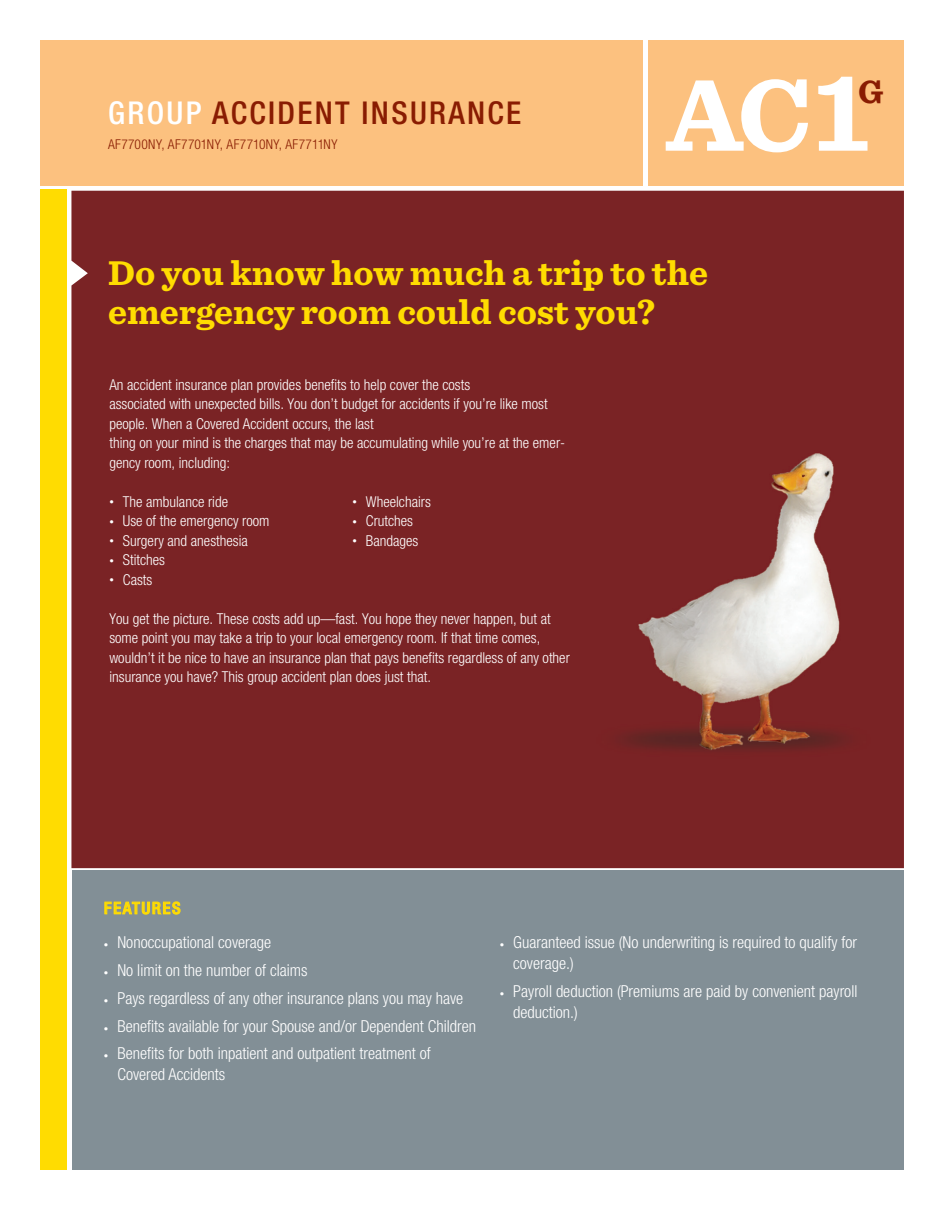
<style>
.page{position:relative;width:945px;height:1215px;background:#fff}
.page>*{position:absolute;margin:0;border:0;box-sizing:border-box;transform-origin:0 0}
.t1{font:700 106.05px "Sentinel";color:#fff}
.t2{font:700 36px/39px "Sentinel";color:#ffdc01}
.t3{font:700 33.6px "Sentinel";color:#891c02}
.t4{font:500 condensed 31.5px "Helvetica Neue LTCE";letter-spacing:.075em;color:#891c02}
.t5{font:300 condensed 16.5px/21px "Helvetica Neue LTCE";color:#fff}
.t6{font:500 condensed 16.5px "Helvetica Neue LTCE";letter-spacing:.1em;color:#ffdc01}
.t7{font:300 condensed 15px/19.5px "Helvetica Neue LTCE";color:#fff}
.t8{font:300 condensed 13.5px "Helvetica Neue LTCE";letter-spacing:.025em;color:#891c02}
.s1{color:#fff}
.s2{font-size:115.2px}
.s3{font-size:9px}
.s4{font-family:"Helvetica Neue CELT";font-stretch:normal;font-size:9px}
</style>
<div class="page">
<div style="left:40px;top:40px;width:864px;height:146px;background:#fcc17f"></div>
<hr style="left:644px;top:40px;width:4px;height:148px;background:#fff">
<div style="left:40px;top:190px;width:28px;height:980px;background:#ffdc01"></div>
<div style="left:72px;top:871px;width:832px;height:299px;background:#828f96"></div>
<div style="left:71px;top:191px;width:833px;height:677px;background:#7a2325"></div>
<svg style="left:104px;top:901px;width:77px;height:14px"></svg>
<h3 class="t4" style="left:108px;top:95px;width:415px"><span class="s1">GROUP</span> ACCIDENT INSURANCE</h3>
<p class="t8" style="left:108px;top:136px;width:231px">AF7700NY, AF7701NY, AF7710NY, AF7711NY</p>
<h1 class="t1" style="left:666px;top:49px;width:205px">AC<span class="s2">1</span></h1>
<h3 class="t3" style="left:858px;top:70px;width:27px">G</h3>
<h2 class="t2" style="left:108px;top:253px;width:602px">Do you know how much a trip to the emergency room could cost you?</h2>
<p class="t7" style="left:109px;top:375px;width:457px">An accident insurance plan provides benefits to help cover the costs<br>associated with unexpected bills. You don’t budget for accidents if you’re like most people. When a Covered Accident occurs, the last<br>thing on your mind is the charges that may be accumulating while you’re at the emer&shy;gency room, including:</p>
<p class="t7" style="left:109px;top:492px;width:120px"><span class="s3">•</span> The ambulance ride</p>
<p class="t7" style="left:352px;top:492px;width:80px"><span class="s3">•</span> Wheelchairs</p>
<p class="t7" style="left:109px;top:511px;width:162px"><span class="s3">•</span> Use of the emergency room</p>
<p class="t7" style="left:352px;top:511px;width:62px"><span class="s3">•</span> Crutches</p>
<p class="t7" style="left:109px;top:531px;width:140px"><span class="s3">•</span> Surgery and anesthesia</p>
<p class="t7" style="left:352px;top:531px;width:68px"><span class="s3">•</span> Bandages</p>
<p class="t7" style="left:109px;top:550px;width:57px"><span class="s3">•</span> Stitches</p>
<p class="t7" style="left:109px;top:570px;width:44px"><span class="s3">•</span> Casts</p>
<p class="t7" style="left:109px;top:609px;width:462px">You get the picture. These costs add up—fast. You hope they never happen, but at some point you may take a trip to your local emergency room. If that time comes, wouldn’t it be nice to have an insurance plan that pays benefits regardless of any other insurance you have? This group accident plan does just that.</p>
<p class="t6" style="left:104px;top:898px;width:78px">FEATURES</p>
<p class="t5" style="left:104px;top:932px;width:169px"><span class="s4">•</span> Nonoccupational coverage</p>
<p class="t5" style="left:104px;top:960px;width:205px"><span class="s4">•</span> No limit on the number of claims</p>
<p class="t5" style="left:104px;top:987px;width:361px"><span class="s4">•</span> Pays regardless of any other insurance plans you may have</p>
<p class="t5" style="left:104px;top:1015px;width:374px"><span class="s4">•</span> Benefits available for your Spouse and/or Dependent Children</p>
<p class="t5" style="left:117px;top:1043px;width:315px;text-indent:-14px"><span class="s4">•</span> Benefits for both inpatient and outpatient treatment of<br>Covered Accidents</p>
<p class="t5" style="left:513px;top:932px;width:345px;text-indent:-14px"><span class="s4">•</span> Guaranteed issue (No underwriting is required to qualify for coverage.)</p>
<p class="t5" style="left:513px;top:981px;width:346px;text-indent:-14px"><span class="s4">•</span> Payroll deduction (Premiums are paid by convenient payroll deduction.)</p>
</div>
